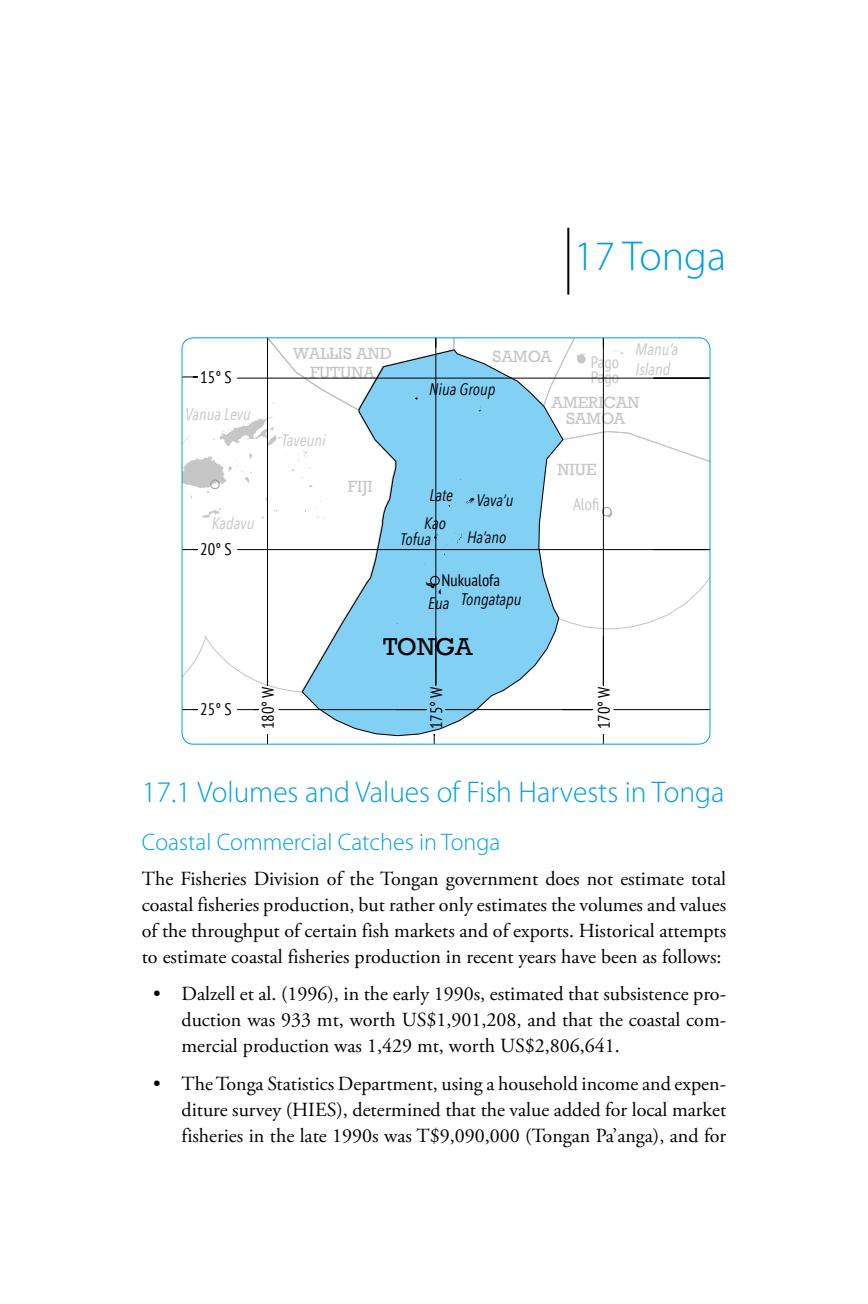
<style>
.page{position:relative;width:868px;height:1304px;background:#fff}
.page>*{position:absolute;margin:0;border:0;box-sizing:border-box;transform-origin:0 0}
.t1{font:300 42px "Myriad Pro";color:#009fe3}
.t2{font:300 30px "Myriad Pro";color:#009fe3}
.t3{font:25px "Rockwell";color:#000}
.t4{font:300 24px "Myriad Pro";color:#009fe3}
.t5{font:20px/26px "Adobe Garamond Pro";color:#000;text-align:justify}
.t6{font:italic 16.6px "Avenir Next Condensed";color:#000}
.t7{font:16.6px/18.8px "Rockwell";color:#c6c6c6;text-align:center}
.t8{font:condensed 16.6px "PT Sans";color:#000}
.t9{font:italic 16.6px/20px "Avenir Next Condensed";color:#c6c6c6}
.t10{font:condensed 16.6px/14.6px "PT Sans";color:#c6c6c6}
</style>
<div class="page">
<hr style="left:567px;top:228px;width:2px;height:67px;background:#000">
<svg style="left:183px;top:630px;width:527px;height:114px"></svg>
<hr style="left:267px;top:338px;width:1px;height:347px;background:#000">
<svg style="left:183px;top:338px;width:527px;height:292px"></svg>
<hr style="left:603px;top:338px;width:1px;height:347px;background:#000">
<hr style="left:435px;top:338px;width:1px;height:347px;background:#000">
<svg style="left:237px;top:709px;width:21px;height:1px"></svg>
<hr style="left:279px;top:709px;width:147px;height:1px;background:#000">
<hr style="left:445px;top:709px;width:147px;height:1px;background:#000">
<hr style="left:613px;top:709px;width:97px;height:1px;background:#000">
<svg style="left:183px;top:709px;width:14px;height:1px"></svg>
<h1 class="t1" style="left:574px;top:230px;width:153px">17 Tonga</h1>
<p class="t8" style="left:200px;top:366px;width:33px">15° S</p>
<p class="t9" style="left:185px;top:405px;width:67px">Vanua Levu</p>
<p class="t9" style="left:212px;top:513px;width:44px">Kadavu</p>
<p class="t8" style="left:200px;top:538px;width:33px">20° S</p>
<p class="t7" style="left:293px;top:345px;width:101px">WALLIS AND<br>FUTUNA</p>
<p class="t9" style="left:282px;top:430px;width:45px">Taveuni</p>
<p class="t7" style="left:348px;top:477px;width:26px">FIJI</p>
<p class="t9" style="left:635px;top:339px;width:44px">Manu’a<br>Island</p>
<p class="t7" style="left:492px;top:347px;width:61px">SAMOA</p>
<p class="t10" style="left:590px;top:355px;width:30px">Pago<br>Pago</p>
<p class="t6" style="left:429px;top:379px;width:68px">Niua Group</p>
<p class="t7" style="left:551px;top:394px;width:89px;line-height:16.6px">AMERICAN<br>SAMOA</p>
<p class="t6" style="left:429px;top:485px;width:25px">Late</p>
<p class="t6" style="left:476px;top:490px;width:39px">Vava’u</p>
<p class="t6" style="left:424px;top:513px;width:23px">Kao</p>
<p class="t6" style="left:400px;top:529px;width:32px">Tofua</p>
<p class="t6" style="left:467px;top:528px;width:41px">Ha’ano</p>
<p class="t7" style="left:557px;top:461px;width:40px">NIUE</p>
<p class="t10" style="left:573px;top:497px;width:28px">Alofi</p>
<p class="t8" style="left:441px;top:569px;width:60px">Nukualofa</p>
<p class="t6" style="left:428px;top:594px;width:23px">Eua</p>
<p class="t6" style="left:461px;top:590px;width:62px">Tongatapu</p>
<p class="t3" style="left:383px;top:633px;width:91px">TONGA</p>
<p class="t8" style="left:200px;top:698px;width:33px">25° S</p>
<p class="t8" style="left:257px;top:729px;width:44px;rotate:-90deg">180° W</p>
<p class="t8" style="left:425px;top:729px;width:44px;rotate:-90deg">175° W</p>
<p class="t8" style="left:593px;top:729px;width:44px;rotate:-90deg">170° W</p>
<h2 class="t2" style="left:142px;top:774px;width:584px">17.1 Volumes and Values of Fish Harvests in Tonga</h2>
<p class="t4" style="left:142px;top:828px;width:360px">Coastal Commercial Catches in Tonga</p>
<p class="t5" style="left:142px;top:866px;width:585px">The Fisheries Division of the Tongan government does not estimate total coastal fisheries production, but rather only estimates the volumes and values of the throughput of certain fish markets and of exports. Historical attempts to estimate coastal fisheries production in recent years have been as follows:</p>
<p class="t5" style="left:181px;top:982px;width:546px;text-indent:-28px">• Dalzell et al. (1996), in the early 1990s, estimated that subsistence pro&shy;duction was 933 mt, worth US$1,901,208, and that the coastal com&shy;mercial production was 1,429 mt, worth US$2,806,641.</p>
<p class="t5" style="left:181px;top:1071px;width:546px;text-indent:-28px">• The Tonga Statistics Department, using a household income and expen&shy;diture survey (HIES), determined that the value added for local market fisheries in the late 1990s was T$9,090,000 (Tongan Pa’anga), and for</p>
</div>
